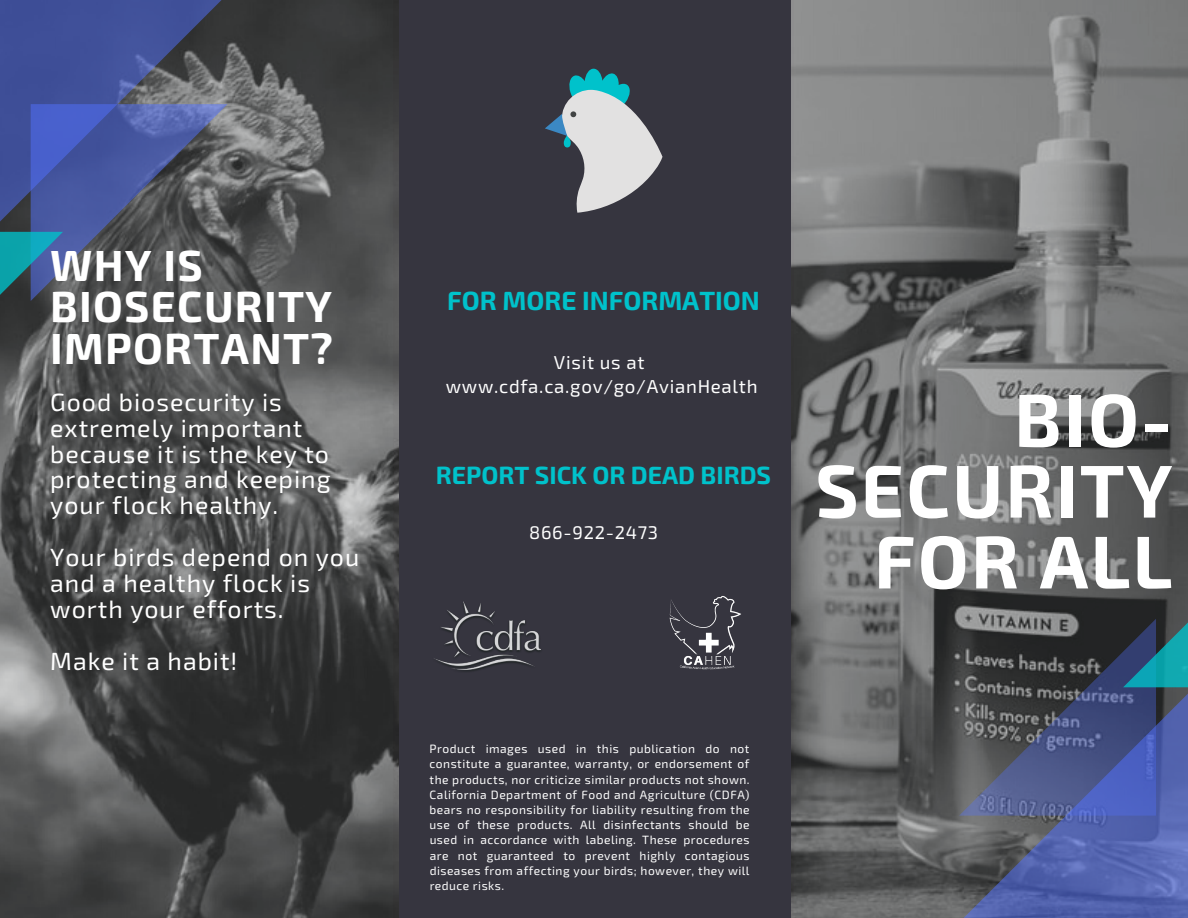
<style>
.page{position:relative;width:1188px;height:918px;background:#fff}
.page>*{position:absolute;margin:0;border:0;box-sizing:border-box;transform-origin:0 0}
.t1{font:700 74.7px/70.9px "Exo 2";letter-spacing:.03em;color:#fff;text-align:right}
.t2{font:700 43.5px/41.5px "Exo 2";letter-spacing:.03em;color:#fff}
.t3{font:700 26.25px "Exo 2";color:#00c2cb}
.t4{font:24.9px/25.8px "Exo 2";letter-spacing:.04em;color:#fff}
.t5{font:700 24.9px "Exo 2";color:#00c2cb}
.t6{font:18.6px/23.5px "Exo 2";letter-spacing:.04em;color:#fff;text-align:center}
.t7{font:18.3px "Exo 2";letter-spacing:.04em;color:#fff}
.t8{font:12px/15.3px "Exo 2";letter-spacing:.04em;color:#fff;text-align:justify}
</style>
<div class="page">
<div style="left:394px;top:0;width:399px;height:918px;background:#36353f"></div>
<img style="left:791px;top:0;width:397px;height:918px">
<img style="left:0;top:0;width:398px;height:918px">
<svg style="left:856px;top:626px;width:332px;height:292px;background:#5a6079"></svg>
<svg style="left:959px;top:514px;width:229px;height:302px;background:#4e586c"></svg>
<svg style="left:0;top:0;width:311px;height:344px;background:#50566f"></svg>
<svg style="left:0;top:104px;width:228px;height:293px;background:#4e5974"></svg>
<svg style="left:545px;top:69px;width:118px;height:144px"></svg>
<img style="left:669px;top:596px;width:72px;height:74px">
<img style="left:434px;top:601px;width:107px;height:71px">
<h1 class="t2" style="left:50px;top:242px;width:284px">WHY IS<br>BIOSECURITY<br>IMPORTANT?</h1>
<p class="t4" style="left:50px;top:388px;width:282px">Good biosecurity is extremely important because it is the key to protecting and keeping your flock healthy.</p>
<p class="t4" style="left:50px;top:543px;width:311px">Your birds depend on you and a healthy flock is worth your efforts.</p>
<p class="t4" style="left:50px;top:647px;width:189px">Make it a habit!</p>
<h1 class="t3" style="left:447px;top:284px;width:314px">FOR MORE INFORMATION</h1>
<p class="t6" style="left:446px;top:350px;width:313px">Visit us at www.cdfa.ca.gov/go/AvianHealth</p>
<h1 class="t5" style="left:436px;top:459px;width:337px">REPORT SICK OR DEAD BIRDS</h1>
<p class="t7" style="left:529px;top:521px;width:130px">866-922-2473</p>
<h1 class="t1" style="left:815px;top:381px;width:359px">BIO-<br>SECURITY<br>FOR ALL</h1>
<p class="t8" style="left:430px;top:741px;width:321px">Product images used in this publication do not constitute a guarantee, warranty, or endorsement of the products, nor criticize similar products not shown.<br>California Department of Food and Agriculture (CDFA) bears no responsibility for liability resulting from the use of these products. All disinfectants should be used in accordance with labeling. These procedures are not guaranteed to prevent highly contagious diseases from affecting your birds; however, they will reduce risks.</p>
</div>
